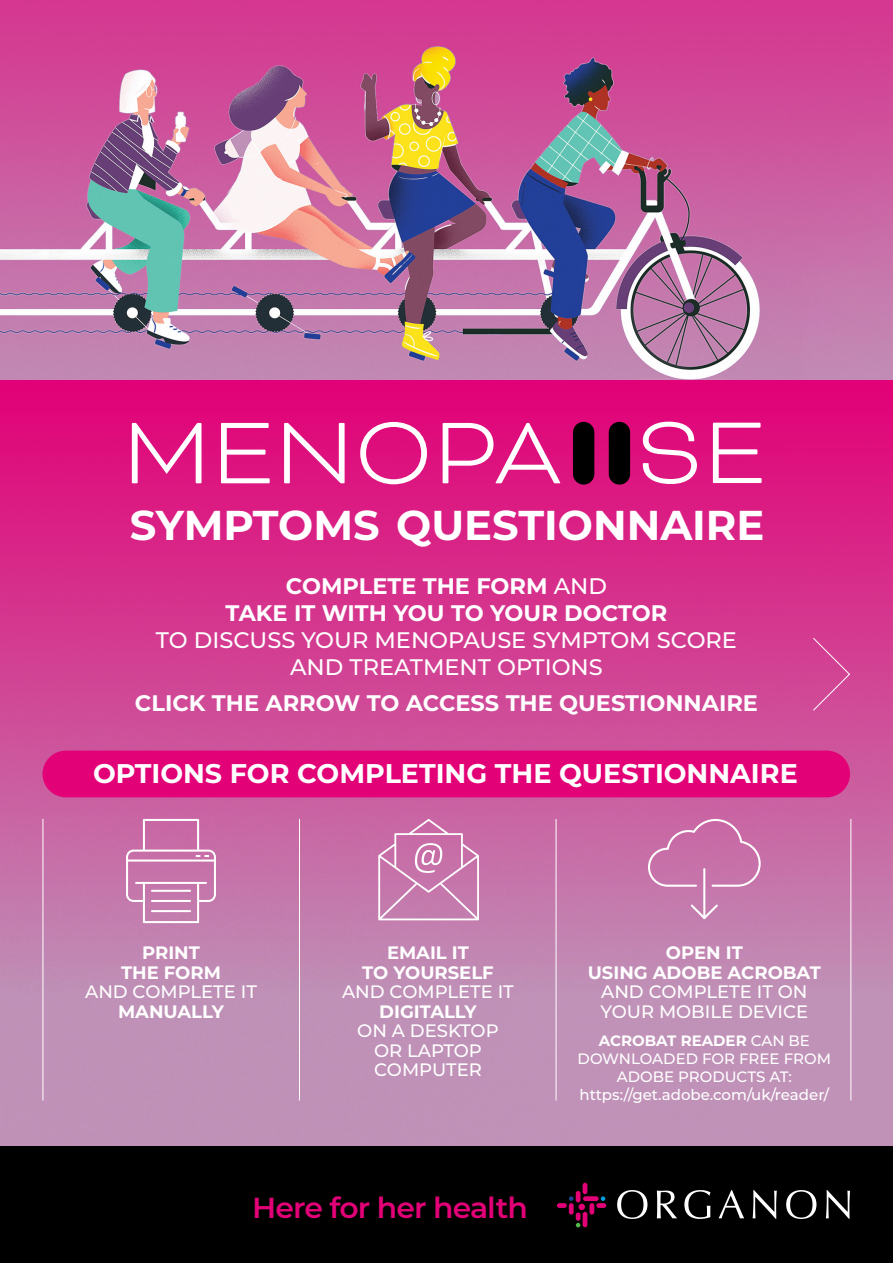
<style>
.page{position:relative;width:893px;height:1263px;background:#fff}
.page>*{position:absolute;margin:0;border:0;box-sizing:border-box;transform-origin:0 0}
.t1{font:300 100.65px "Bicyclette";color:#fff}
.t2{font:700 41.7px "Montserrat";color:#fff}
.t3{font:600 28.95px "Montserrat";letter-spacing:-.03em;color:#e20177}
.t4{font:700 27px "Montserrat";color:#fff}
.t5{font:700 22.5px/27px "Montserrat";color:#fff;text-align:center}
.t6{font:500 22.5px/27px "Montserrat";color:#fff;text-align:center}
.t7{font:500 18px/19.5px "Montserrat";color:#fff;text-align:center}
.t8{font:700 18px/19.5px "Montserrat";color:#fff;text-align:center}
.t9{font:500 15px/18px "Montserrat";color:#fff;text-align:center}
.s1{font-weight:500}
.s2{font-weight:700}
</style>
<div class="page">
<img style="left:0;top:0;width:893px;height:1146px">
<div style="left:0;top:380px;width:893px;height:612px;background:linear-gradient(to bottom,#e20075,#c08eb6)"></div>
<div style="left:43px;top:750px;width:807px;height:47px;background:#e20177;border-radius:23px"></div>
<div style="left:609px;top:422px;width:21px;height:63px;background:#000;border-radius:11px"></div>
<div style="left:573px;top:422px;width:21px;height:63px;background:#000;border-radius:11px"></div>
<div style="left:0;top:1146px;width:893px;height:117px;background:#000"></div>
<svg style="left:617px;top:1190px;width:30px;height:29px"></svg>
<svg style="left:657px;top:1190px;width:20px;height:28px"></svg>
<svg style="left:684px;top:1190px;width:26px;height:29px"></svg>
<svg style="left:719px;top:1190px;width:25px;height:28px"></svg>
<svg style="left:753px;top:1190px;width:24px;height:29px"></svg>
<svg style="left:786px;top:1190px;width:30px;height:29px"></svg>
<svg style="left:826px;top:1190px;width:24px;height:29px"></svg>
<div style="left:583px;top:1196px;width:16px;height:5px;background:#e20177;border-radius:2px"></div>
<div style="left:589px;top:1203px;width:5px;height:11px;background:#e20177;border-radius:2px"></div>
<hr style="left:583px;top:1183px;width:4px;height:11px;background:#e20177;border-radius:2px">
<hr style="left:583px;top:1212px;width:4px;height:15px;background:#e20177;border-radius:2px">
<hr style="left:576px;top:1191px;width:4px;height:11px;background:#e20177;border-radius:2px">
<div style="left:596px;top:1203px;width:10px;height:5px;background:#e20177;border-radius:2px"></div>
<div style="left:557px;top:1203px;width:10px;height:5px;background:#e20177;border-radius:2px"></div>
<div style="left:569px;top:1203px;width:5px;height:11px;background:#e20177;border-radius:2px"></div>
<div style="left:578px;top:1204px;width:7px;height:6px;background:#e20177;border-radius:50%"></div>
<svg style="left:601px;top:1196px;width:4px;height:5px"></svg>
<svg style="left:576px;top:1212px;width:4px;height:15px"></svg>
<svg style="left:569px;top:1196px;width:4px;height:5px"></svg>
<svg style="left:812px;top:637px;width:39px;height:74px;background:#d34997"></svg>
<svg style="left:648px;top:819px;width:113px;height:68px;background:#cb78ad"></svg>
<hr style="left:703px;top:868px;width:2px;height:51px;background:#fff">
<svg style="left:691px;top:904px;width:27px;height:15px"></svg>
<hr style="left:556px;top:819px;width:1px;height:281px;background:#fff">
<hr style="left:850px;top:819px;width:1px;height:281px;background:#fff">
<hr style="left:43px;top:819px;width:1px;height:281px;background:#fff">
<hr style="left:299px;top:819px;width:1px;height:281px;background:#fff">
<svg style="left:126px;top:819px;width:90px;height:104px;background:#ce88b6"></svg>
<svg style="left:378px;top:819px;width:101px;height:101px;background:#ce85b4"></svg>
<h1 class="t1" style="left:122px;top:395px;width:646px">MENOPA SE</h1>
<h2 class="t2" style="left:130px;top:495px;width:636px">SYMPTOMS QUESTIONNAIRE</h2>
<h3 class="t5" style="left:226px;top:572px;width:443px">COMPLETE THE FORM <span class="s1">AND<br></span>TAKE IT WITH YOU TO YOUR DOCTOR</h3>
<h3 class="t6" style="left:156px;top:626px;width:583px">TO DISCUSS YOUR MENOPAUSE SYMPTOM SCORE<br>AND TREATMENT OPTIONS</h3>
<h3 class="t5" style="left:135px;top:688px;width:625px">CLICK THE ARROW TO ACCESS THE QUESTIONNAIRE</h3>
<h3 class="t4" style="left:93px;top:754px;width:706px">OPTIONS FOR COMPLETING THE QUESTIONNAIRE</h3>
<p class="t8" style="left:121px;top:942px;width:101px">PRINT<br>THE FORM</p>
<p class="t7" style="left:85px;top:981px;width:173px">AND COMPLETE IT</p>
<p class="t8" style="left:118px;top:1001px;width:107px">MANUALLY</p>
<p class="t8" style="left:362px;top:942px;width:133px">EMAIL IT<br>TO YOURSELF</p>
<p class="t7" style="left:342px;top:981px;width:173px">AND COMPLETE IT</p>
<p class="t8" style="left:379px;top:1001px;width:99px">DIGITALLY</p>
<p class="t7" style="left:357px;top:1020px;width:143px">ON A DESKTOP<br>OR LAPTOP<br>COMPUTER</p>
<h3 class="t3" style="left:252px;top:1187px;width:277px">Here for her health</h3>
<p class="t8" style="left:588px;top:942px;width:235px">OPEN IT<br>USING ADOBE ACROBAT</p>
<p class="t7" style="left:601px;top:981px;width:209px;text-align:left">AND COMPLETE IT ON<br>YOUR MOBILE DEVICE</p>
<p class="t9" style="left:578px;top:1031px;width:255px"><span class="s2">ACROBAT READER</span> CAN BE<br>DOWNLOADED FOR FREE FROM<br>ADOBE PRODUCTS AT: https://get.adobe.com/uk/reader/</p>
</div>
